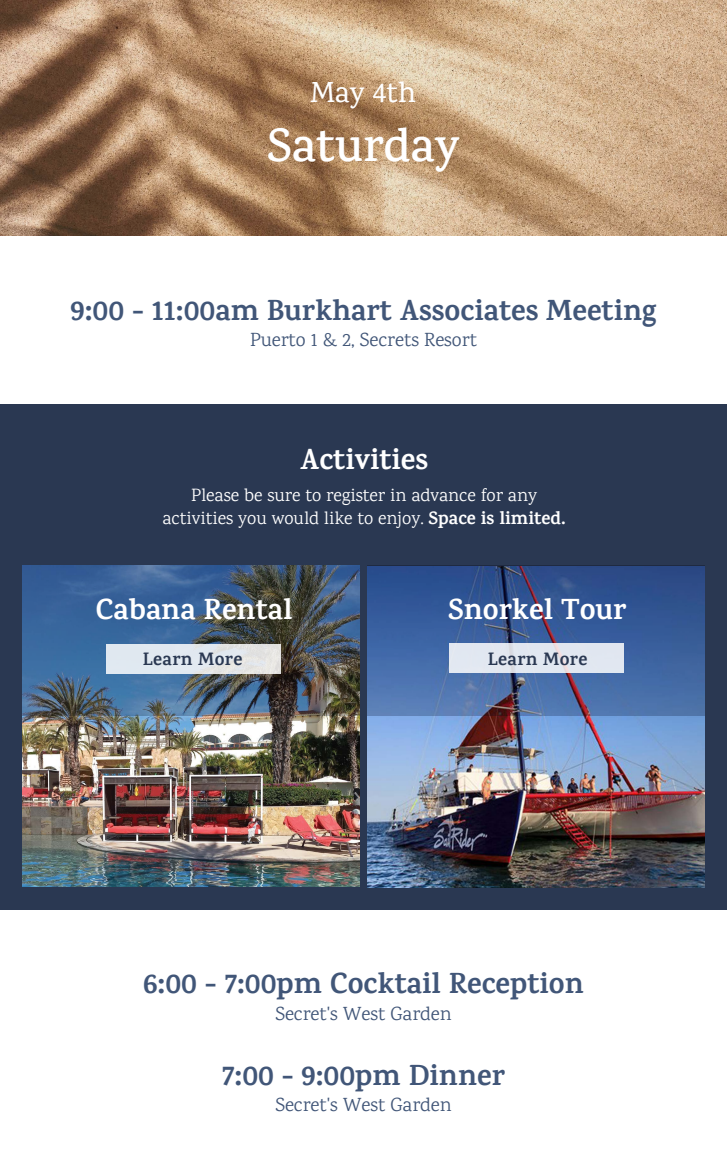
<style>
.page{position:relative;width:727px;height:1169px;background:#fff}
.page>*{position:absolute;margin:0;border:0;box-sizing:border-box;transform-origin:0 0}
.t1{font:600 47.5px "Karma";color:#fff}
.t2{font:700 29.38px "Karma";color:#415678}
.t3{font:700 29.38px "Karma";color:#fff}
.t4{font:500 29.38px "Karma";color:#fff}
.t5{font:19.38px "Karma";color:#415678}
.t6{font:18.12px/23.1px "Karma";color:#fff;text-align:center}
.t7{font:700 18.12px "Karma";letter-spacing:.02em;color:#2a3852}
.s1{font-weight:700}
</style>
<div class="page">
<svg style="left:0;top:0;width:727px;height:236px;background:#b89574"></svg>
<div style="left:0;top:404px;width:727px;height:505px;background:#2a3852"></div>
<img style="left:22px;top:716px;width:338px;height:170px">
<img style="left:22px;top:566px;width:338px;height:150px">
<div style="left:106px;top:645px;width:174px;height:29px;background:linear-gradient(to right,#dfeaf5,#e5e5e4)"></div>
<img style="left:367px;top:716px;width:337px;height:171px">
<svg style="left:367px;top:566px;width:337px;height:150px;background:#3d5e99"></svg>
<div style="left:450px;top:643px;width:174px;height:30px;background:#e1e7f1"></div>
<p class="t4" style="left:310px;top:75px;width:107px">May 4th</p>
<h1 class="t1" style="left:267px;top:117px;width:194px">Saturday</h1>
<p class="t2" style="left:71px;top:293px;width:587px">9:00 - 11:00am Burkhart Associates Meeting</p>
<p class="t5" style="left:250px;top:328px;width:228px">Puerto 1 &amp; 2, Secrets Resort</p>
<p class="t3" style="left:300px;top:441px;width:130px">Activities</p>
<p class="t6" style="left:163px;top:483px;width:405px">Please be sure to register in advance for any activities you would like to enjoy. <span class="s1">Space is limited.</span></p>
<p class="t3" style="left:96px;top:591px;width:198px">Cabana Rental</p>
<p class="t7" style="left:143px;top:648px;width:101px">Learn More</p>
<p class="t3" style="left:448px;top:591px;width:180px">Snorkel Tour</p>
<p class="t7" style="left:488px;top:648px;width:101px">Learn More</p>
<p class="t2" style="left:143px;top:966px;width:442px">6:00 - 7:00pm Cocktail Reception</p>
<p class="t5" style="left:275px;top:1001px;width:178px">Secret's West Garden</p>
<p class="t2" style="left:222px;top:1058px;width:284px">7:00 - 9:00pm Dinner</p>
<p class="t5" style="left:275px;top:1093px;width:178px">Secret's West Garden</p>
</div>
